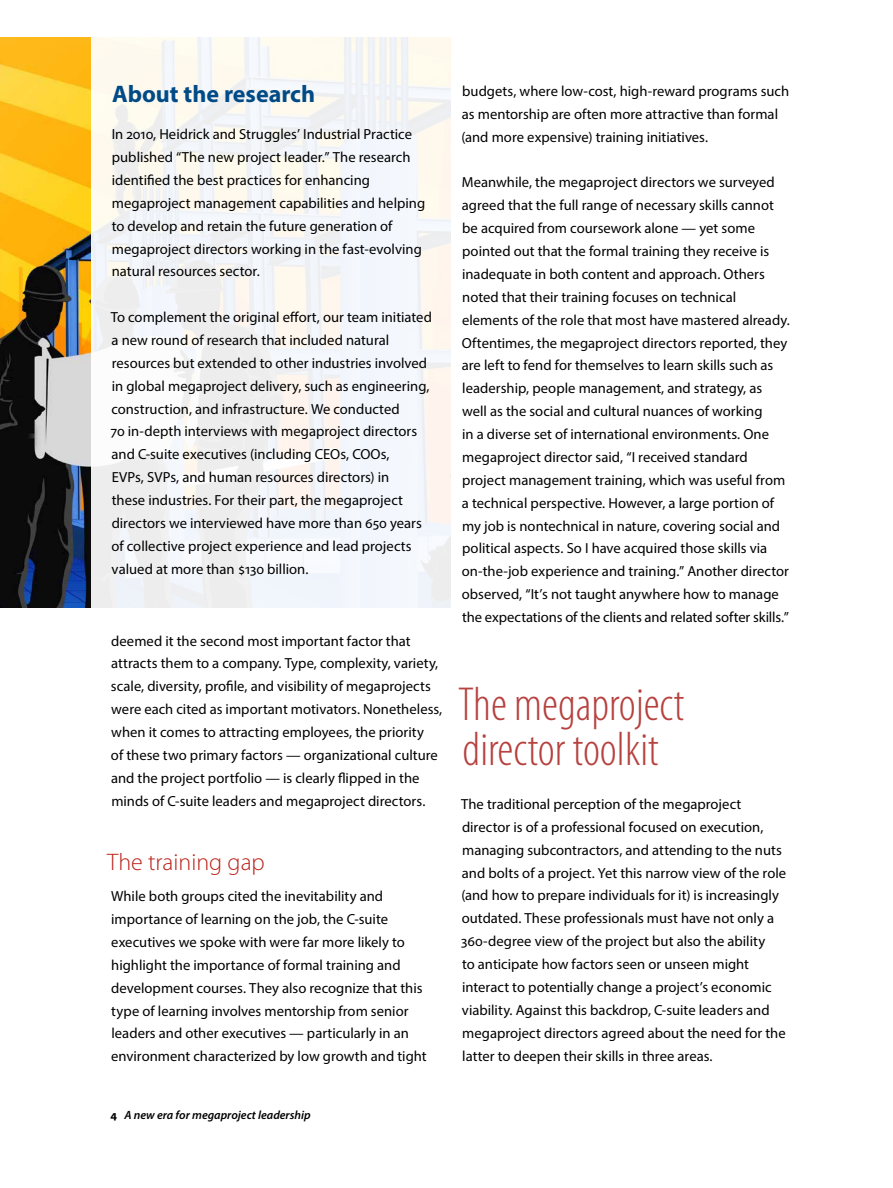
<style>
.page{position:relative;width:893px;height:1188px;background:#fff}
.page>*{position:absolute;margin:0;border:0;box-sizing:border-box;transform-origin:0 0}
.t1{font:300 condensed 48px/45px "Myriad Pro";color:#b6413e}
.t2{font:700 24px "Myriad Pro";color:#004a86}
.t3{font:300 24px "Myriad Pro";color:#bb221b}
.t4{font:14.7px/22.8px "Myriad Pro";color:#000}
.t5{font:italic 600 12px "Myriad Pro";color:#000}
.s1{font-weight:700;font-style:normal}
</style>
<div class="page">
<img style="left:0;top:38px;width:92px;height:570px">
<div style="left:92px;top:20px;width:366px;height:601px;background:#f4f6f6"></div>
<h2 class="t2" style="left:112px;top:78px;width:205px">About the research</h2>
<p class="t4" style="left:112px;top:123px;width:315px">In 2010, Heidrick and Struggles’ Industrial Practice published “The new project leader.” The research identified the best practices for enhancing megaproject management capabilities and helping to develop and retain the future generation of megaproject directors working in the fast-evolving natural resources sector.</p>
<p class="t4" style="left:111px;top:306px;width:323px">To complement the original effort, our team initiated a new round of research that included natural resources but extended to other industries involved in global megaproject delivery, such as engineering, construction, and infrastructure. We conducted<br>70 in-depth interviews with megaproject directors and C-suite executives (including CEOs, COOs,<br>EVPs, SVPs, and human resources directors) in<br>these industries. For their part, the megaproject directors we interviewed have more than 650 years of collective project experience and lead projects valued at more than $130 billion.</p>
<p class="t4" style="left:111px;top:629px;width:333px">deemed it the second most important factor that attracts them to a company. Type, complexity, variety, scale, diversity, profile, and visibility of megaprojects were each cited as important motivators. Nonetheless, when it comes to attracting employees, the priority<br>of these two primary factors — organizational culture and the project portfolio — is clearly flipped in the minds of C-suite leaders and megaproject directors.</p>
<h2 class="t3" style="left:107px;top:849px;width:159px">The training gap</h2>
<p class="t4" style="left:111px;top:885px;width:317px">While both groups cited the inevitability and importance of learning on the job, the C-suite executives we spoke with were far more likely to highlight the importance of formal training and development courses. They also recognize that this type of learning involves mentorship from senior leaders and other executives — particularly in an environment characterized by low growth and tight</p>
<p class="t4" style="left:461px;top:79px;width:329px">budgets, where low-cost, high-reward programs such as mentorship are often more attractive than formal (and more expensive) training initiatives.</p>
<p class="t4" style="left:462px;top:171px;width:329px">Meanwhile, the megaproject directors we surveyed agreed that the full range of necessary skills cannot be acquired from coursework alone — yet some pointed out that the formal training they receive is inadequate in both content and approach. Others noted that their training focuses on technical elements of the role that most have mastered already.<br>Oftentimes, the megaproject directors reported, they are left to fend for themselves to learn skills such as leadership, people management, and strategy, as well as the social and cultural nuances of working<br>in a diverse set of international environments. One megaproject director said, “I received standard project management training, which was useful from a technical perspective. However, a large portion of my job is nontechnical in nature, covering social and political aspects. So I have acquired those skills via on-the-job experience and training.” Another director observed, “It’s not taught anywhere how to manage the expectations of the clients and related softer skills.”</p>
<h1 class="t1" style="left:458px;top:683px;width:228px">The megaproject director toolkit</h1>
<p class="t4" style="left:461px;top:792px;width:327px">The traditional perception of the megaproject director is of a professional focused on execution, managing subcontractors, and attending to the nuts and bolts of a project. Yet this narrow view of the role (and how to prepare individuals for it) is increasingly outdated. These professionals must have not only a 360-degree view of the project but also the ability<br>to anticipate how factors seen or unseen might interact to potentially change a project’s economic viability. Against this backdrop, C-suite leaders and megaproject directors agreed about the need for the latter to deepen their skills in three areas.</p>
<p class="t5" style="left:111px;top:1107px;width:202px"><span class="s1">4</span> A new era for megaproject leadership</p>
</div>
